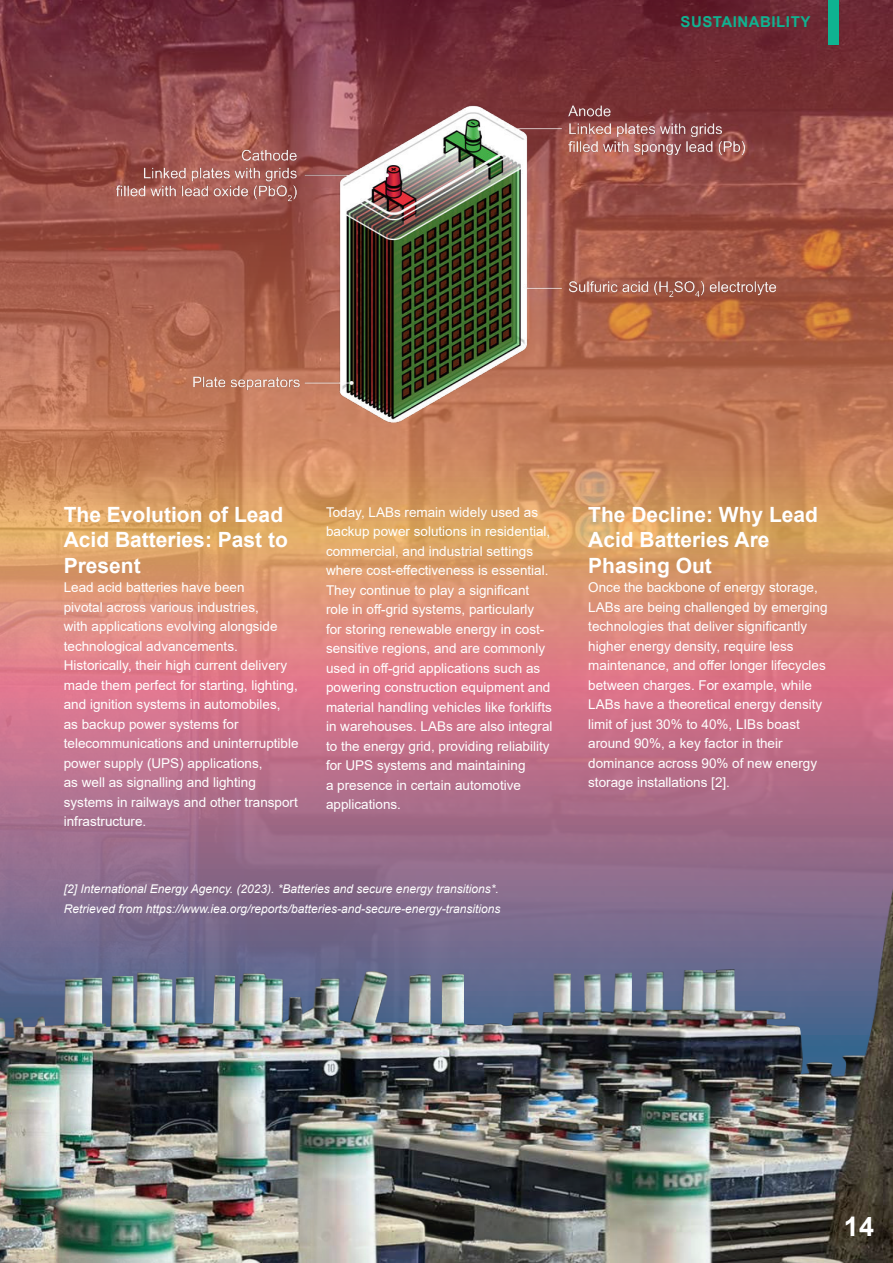
<style>
.page{position:relative;width:893px;height:1263px;background:#fff}
.page>*{position:absolute;margin:0;border:0;box-sizing:border-box;transform-origin:0 0}
.t1{font:700 27px "Arial";color:#fff}
.t2{font:700 21px/25.2px "Arial";color:#fff}
.t3{font:700 15px "Arial";letter-spacing:.035em;color:#0fb391}
.t4{font:13.5px/19.5px "Arial";color:#fff}
.t5{font:italic 12px/19.5px "Arial";color:#fff}
</style>
<div class="page">
<svg style="left:0;top:0;width:893px;height:422px"></svg>
<img style="left:0;top:422px;width:893px;height:841px">
<img style="left:96px;top:102px;width:701px;height:323px">
<div style="left:828px;top:0;width:11px;height:45px;background:#0fb391"></div>
<p class="t3" style="left:680px;top:16px;width:131px">SUSTAINABILITY</p>
<h2 class="t2" style="left:64px;top:504px;width:226px">The Evolution of Lead<br>Acid Batteries: Past to<br>Present</h2>
<p class="t4" style="left:64px;top:579px;width:236px">Lead acid batteries have been<br>pivotal across various industries,<br>with applications evolving alongside technological advancements.<br>Historically, their high current delivery made them perfect for starting, lighting, and ignition systems in automobiles,<br>as backup power systems for telecommunications and uninterruptible power supply (UPS) applications,<br>as well as signalling and lighting systems in railways and other transport infrastructure.</p>
<p class="t4" style="left:326px;top:503px;width:228px">Today, LABs remain widely used as backup power solutions in residential, commercial, and industrial settings where cost-effectiveness is essential.<br>They continue to play a significant role in off-grid systems, particularly for storing renewable energy in cost&shy;sensitive regions, and are commonly used in off-grid applications such as powering construction equipment and material handling vehicles like forklifts in warehouses. LABs are also integral to the energy grid, providing reliability for UPS systems and maintaining<br>a presence in certain automotive applications.</p>
<p class="t5" style="left:64px;top:880px;width:438px">[2] International Energy Agency. (2023). *Batteries and secure energy transitions*.<br>Retrieved from https://www.iea.org/reports/batteries-and-secure-energy-transitions</p>
<h2 class="t2" style="left:588px;top:504px;width:231px">The Decline: Why Lead<br>Acid Batteries Are<br>Phasing Out</h2>
<p class="t4" style="left:588px;top:579px;width:241px">Once the backbone of energy storage, LABs are being challenged by emerging technologies that deliver significantly higher energy density, require less maintenance, and offer longer lifecycles between charges. For example, while LABs have a theoretical energy density limit of just 30% to 40%, LIBs boast around 90%, a key factor in their dominance across 90% of new energy storage installations [2].</p>
<h1 class="t1" style="left:844px;top:1216px;width:32px">14</h1>
</div>
